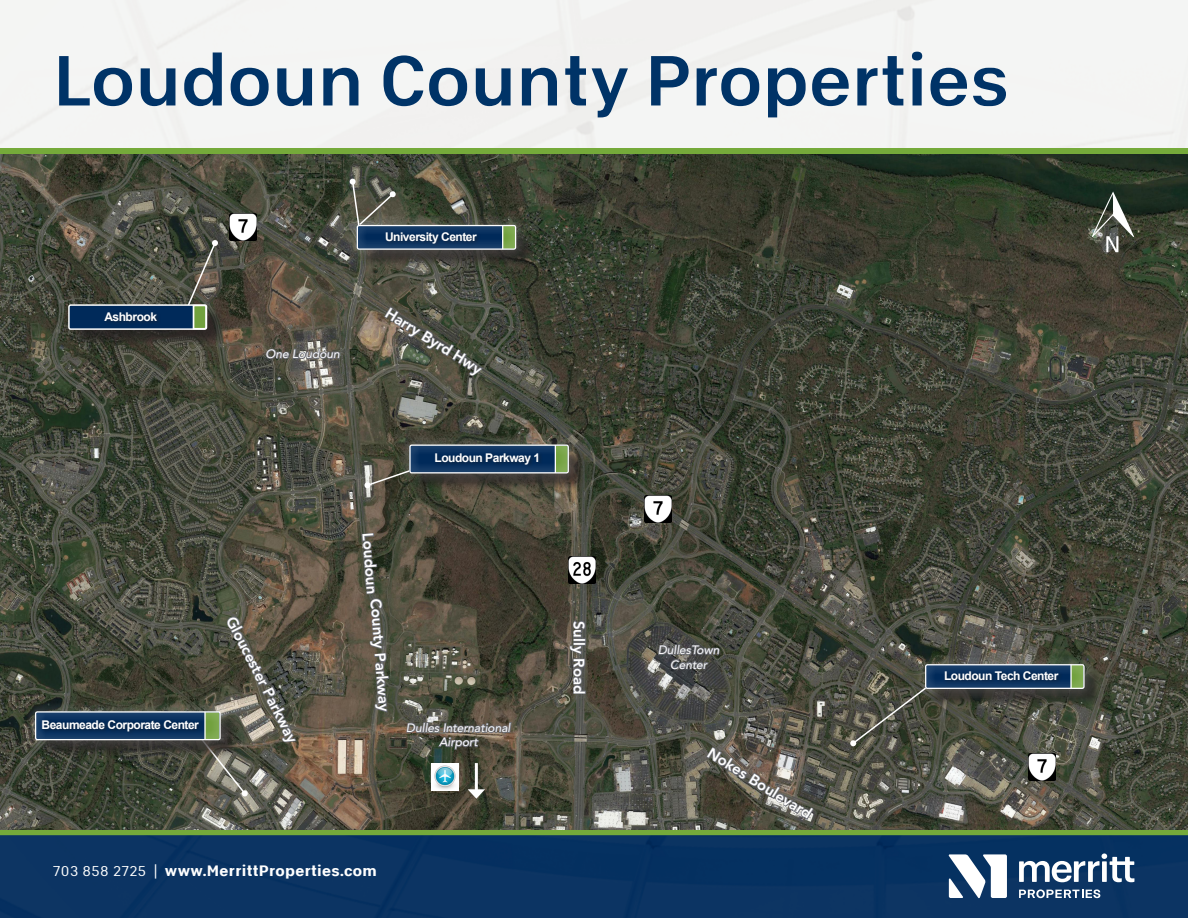
<style>
.page{position:relative;width:1188px;height:918px;background:#fff}
.page>*{position:absolute;margin:0;border:0;box-sizing:border-box;transform-origin:0 0}
.t1{font:72px "Abitare Sans 500 wt";color:#003367}
.t2{font:800 15px "Avenir LT Std";color:#fff}
.t3{font:15px "Abitare Sans 700 wt";letter-spacing:.02em;color:#fff}
.t4{font:700 12px "Arial";letter-spacing:-.04em;color:#fff}
.t5{font:italic 12px/14.4px "Avenir LT Std";color:#fff;text-align:center}
.s1{font-family:"Abitare Sans 250 wt";font-size:14.25px}
.s2{font-family:"Abitare Sans 250 wt"}
</style>
<div class="page">
<img style="left:0;top:0;width:1188px;height:532px">
<div style="left:0;top:148px;width:1188px;height:6px;background:#75aa3a"></div>
<hr style="left:0;top:915px;width:1188px;height:3px;background:#0c3463">
<img style="left:645px;top:496px;width:27px;height:27px">
<svg style="left:364px;top:454px;width:48px;height:35px"></svg>
<svg style="left:383px;top:306px;width:101px;height:71px;background:#54564a"></svg>
<img style="left:230px;top:213px;width:27px;height:27px">
<svg style="left:349px;top:178px;width:47px;height:37px;background:#616256"></svg>
<div style="left:412px;top:447px;width:176px;height:45px;background:#231f20;opacity:.75"></div>
<div style="left:400px;top:435px;width:178px;height:48px;background:#fff;opacity:.93"></div>
<div style="left:409px;top:445px;width:160px;height:28px;border:1px solid #fff;border-radius:2px"></div>
<svg style="left:555px;top:445px;width:13px;height:28px"></svg>
<div style="left:433px;top:452px;width:110px;height:17px;background:#231f20;opacity:.5"></div>
<svg style="left:265px;top:348px;width:76px;height:27px;background:#686661"></svg>
<div style="left:359px;top:227px;width:176px;height:42px;background:#231f20;opacity:.75"></div>
<div style="left:347px;top:215px;width:179px;height:44px;background:#fff;opacity:.93"></div>
<div style="left:357px;top:225px;width:159px;height:25px;border:1px solid #fff;border-radius:2px"></div>
<svg style="left:502px;top:225px;width:13px;height:24px"></svg>
<div style="left:384px;top:231px;width:98px;height:17px;background:#231f20;opacity:.5"></div>
<div style="left:70px;top:307px;width:156px;height:42px;background:#231f20;opacity:.75"></div>
<div style="left:69px;top:305px;width:137px;height:24px;background:#002a5a;border-radius:2px"></div>
<div style="left:68px;top:304px;width:139px;height:26px;border:2px solid #fff;border-radius:2px"></div>
<svg style="left:185px;top:240px;width:33px;height:90px;background:#5c6254"></svg>
<div style="left:103px;top:310px;width:58px;height:15px;background:#052851"></div>
<svg style="left:0;top:532px;width:1188px;height:383px;background:#434d4b"></svg>
<div style="left:25px;top:702px;width:205px;height:48px;background:#fff;opacity:.93"></div>
<div style="left:35px;top:711px;width:186px;height:29px;border:1px solid #fff;border-radius:2px"></div>
<hr style="left:204px;top:712px;width:2px;height:28px;background:#fff">
<div style="left:40px;top:718px;width:164px;height:18px;background:#231f20;opacity:.5"></div>
<svg style="left:1092px;top:192px;width:42px;height:60px;background:#5b6258"></svg>
<p class="t1" style="left:53px;top:39px;width:958px">Loudoun County Properties</p>
<p class="t4" style="left:104px;top:308px;width:54px">Ashbrook</p>
<p class="t5" style="left:266px;top:347px;width:76px">One Loudoun</p>
<p class="t4" style="left:385px;top:229px;width:93px">University Center</p>
<p class="t2" style="left:391px;top:304px;width:112px;rotate:32deg">Harry Byrd Hwy</p>
<p class="t4" style="left:435px;top:450px;width:107px">Loudoun Parkway 1</p>
<p class="t4" style="left:42px;top:716px;width:159px">Beaumeade Corporate Center</p>
<p class="t2" style="left:376px;top:532px;width:63px;rotate:85deg">Loudoun</p>
<p class="t2" style="left:384px;top:598px;width:115px;rotate:85deg">County Parkway</p>
<p class="t2" style="left:238px;top:613px;width:141px;rotate:63deg">Gloucester Parkway</p>
<p class="t2" style="left:588px;top:621px;width:75px;rotate:90deg">Sully Road</p>
<p class="t5" style="left:406px;top:721px;width:106px">Dulles International</p>
<p class="t5" style="left:439px;top:735px;width:40px">Airport</p>
<p class="t3" style="left:53px;top:862px;width:326px"><span class="s1">703 858 2725</span> <span class="s2">|</span> www.MerrittProperties.com</p>
<p class="t5" style="left:658px;top:643px;width:63px">DullesTown<br>Center</p>
<p class="t2" style="left:714px;top:744px;width:121px;rotate:32deg">Nokes Boulevard</p>
<p class="t4" style="left:944px;top:668px;width:116px">Loudoun Tech Center</p>
</div>
